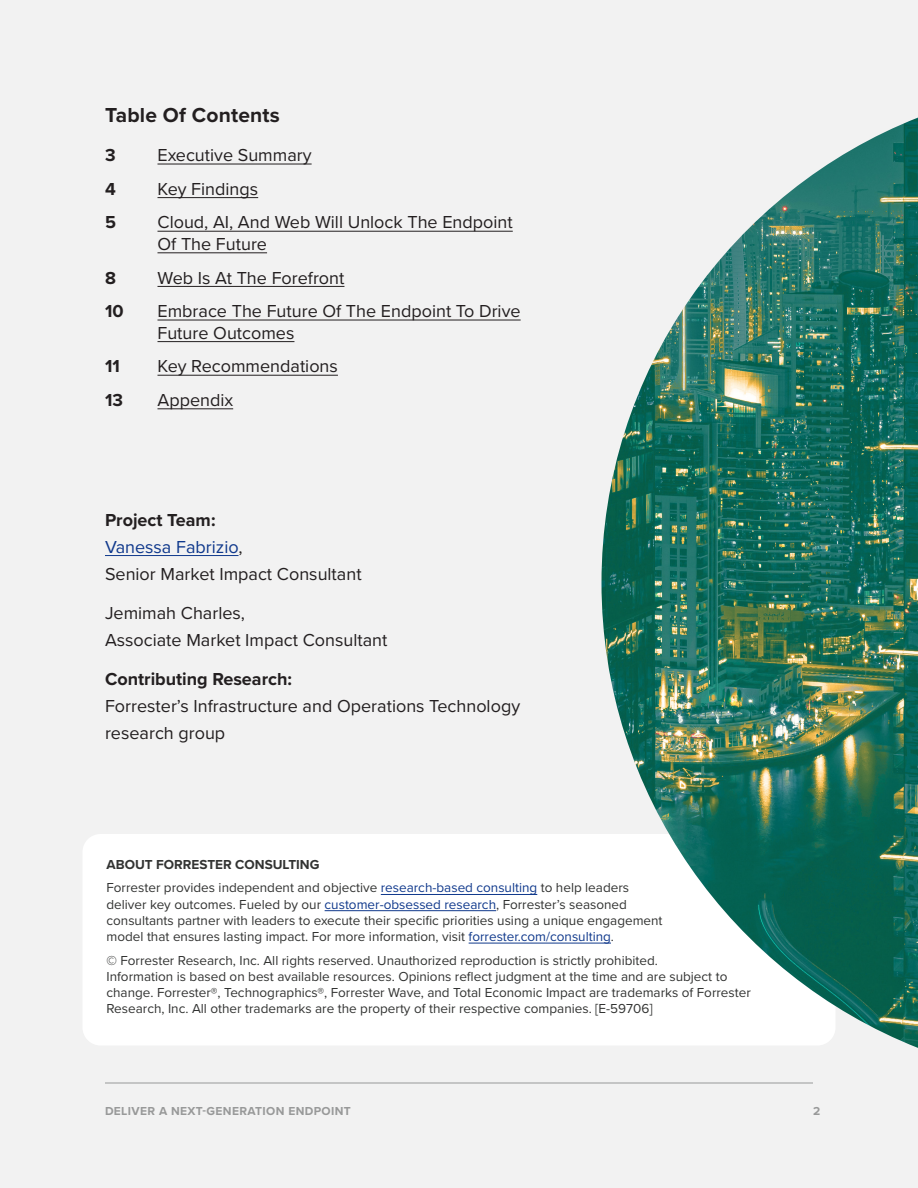
<style>
.page{position:relative;width:918px;height:1188px;background:#f2f2f2}
.page>*{position:absolute;margin:0;border:0;box-sizing:border-box;transform-origin:0 0}
.Section_Header__h2{font:700 21px "Proxima Nova";letter-spacing:.01em;color:#231f20}
.Body_Copy__p{font:18px/27px "Proxima Nova";color:#231f20}
.t1{font:700 18px "Proxima Nova";color:#231f20}
.Boilerplate{font:13.5px/16.2px "Proxima Nova";color:#323332}
.Boilerplate-2{font:700 13.5px "Proxima Nova";color:#323332}
.t2{font:700 12px "Proxima Nova";letter-spacing:.03em;color:#989999}
.s1{font-weight:700}
.s2{color:#10398c}
</style>
<div class="page">
<div style="left:82px;top:834px;width:754px;height:212px;background:#fff;border-radius:18px"></div>
<hr style="left:381px;top:894px;width:156px;height:1px;background:#10398c">
<hr style="left:325px;top:910px;width:171px;height:1px;background:#10398c">
<hr style="left:469px;top:943px;width:142px;height:1px;background:#10398c">
<img style="left:602px;top:118px;width:316px;height:930px">
<hr style="left:105px;top:555px;width:134px;height:1px;background:#10398c">
<hr style="left:158px;top:164px;width:154px;height:1px;background:#231f20">
<hr style="left:158px;top:197px;width:100px;height:1px;background:#231f20">
<hr style="left:158px;top:231px;width:355px;height:1px;background:#231f20">
<hr style="left:158px;top:252px;width:109px;height:1px;background:#231f20">
<hr style="left:158px;top:286px;width:186px;height:1px;background:#231f20">
<hr style="left:158px;top:320px;width:363px;height:1px;background:#231f20">
<hr style="left:158px;top:341px;width:136px;height:1px;background:#231f20">
<hr style="left:158px;top:375px;width:180px;height:1px;background:#231f20">
<hr style="left:158px;top:408px;width:75px;height:1px;background:#231f20">
<hr style="left:105px;top:1083px;width:708px;height:1px;background:#989999">
<p class="Section_Header__h2" style="left:105px;top:99px;width:176px">Table Of Contents</p>
<p class="t1" style="left:105px;top:142px;width:12px">3</p>
<p class="Body_Copy__p" style="left:158px;top:141px;width:156px">Executive Summary</p>
<p class="t1" style="left:105px;top:175px;width:12px">4</p>
<p class="Body_Copy__p" style="left:158px;top:175px;width:102px">Key Findings</p>
<p class="t1" style="left:105px;top:209px;width:12px">5</p>
<p class="Body_Copy__p" style="left:158px;top:211px;width:357px;line-height:21.6px">Cloud, AI, And Web Will Unlock The Endpoint<br>Of The Future</p>
<p class="t1" style="left:105px;top:264px;width:12px">8</p>
<p class="Body_Copy__p" style="left:158px;top:263px;width:188px">Web Is At The Forefront</p>
<p class="t1" style="left:105px;top:298px;width:20px">10</p>
<p class="Body_Copy__p" style="left:158px;top:300px;width:365px;line-height:21.6px">Embrace The Future Of The Endpoint To Drive<br>Future Outcomes</p>
<p class="t1" style="left:105px;top:353px;width:16px">11</p>
<p class="Body_Copy__p" style="left:158px;top:352px;width:182px">Key Recommendations</p>
<p class="t1" style="left:105px;top:387px;width:19px">13</p>
<p class="Body_Copy__p" style="left:158px;top:386px;width:77px">Appendix</p>
<p class="Body_Copy__p" style="left:105px;top:505px;width:258px"><span class="s1">Project Team:<br></span><span class="s2">Vanessa Fabrizio</span>,<br>Senior Market Impact Consultant</p>
<p class="Body_Copy__p" style="left:105px;top:598px;width:284px">Jemimah Charles,<br>Associate Market Impact Consultant</p>
<p class="Body_Copy__p" style="left:105px;top:664px;width:417px"><span class="s1">Contributing Research:<br></span>Forrester’s Infrastructure and Operations Technology research group</p>
<p class="Boilerplate-2" style="left:106px;top:854px;width:214px">ABOUT FORRESTER CONSULTING</p>
<p class="Boilerplate" style="left:106px;top:879px;width:558px">Forrester provides independent and objective <span class="s2">research-based consulting</span> to help leaders deliver key outcomes. Fueled by our <span class="s2">customer-obsessed research</span>, Forrester’s seasoned consultants partner with leaders to execute their specific priorities using a unique engagement model that ensures lasting impact. For more information, visit <span class="s2">forrester.com/consulting</span>.</p>
<p class="Boilerplate" style="left:106px;top:951px;width:646px">© Forrester Research, Inc. All rights reserved. Unauthorized reproduction is strictly prohibited.<br>Information is based on best available resources. Opinions reflect judgment at the time and are subject to change. Forrester®, Technographics®, Forrester Wave, and Total Economic Impact are trademarks of Forrester Research, Inc. All other trademarks are the property of their respective companies. [E-59706]</p>
<p class="t2" style="left:105px;top:1102px;width:247px">DELIVER A NEXT-GENERATION ENDPOINT</p>
<p class="t2" style="left:813px;top:1102px;width:9px">2</p>
</div>
